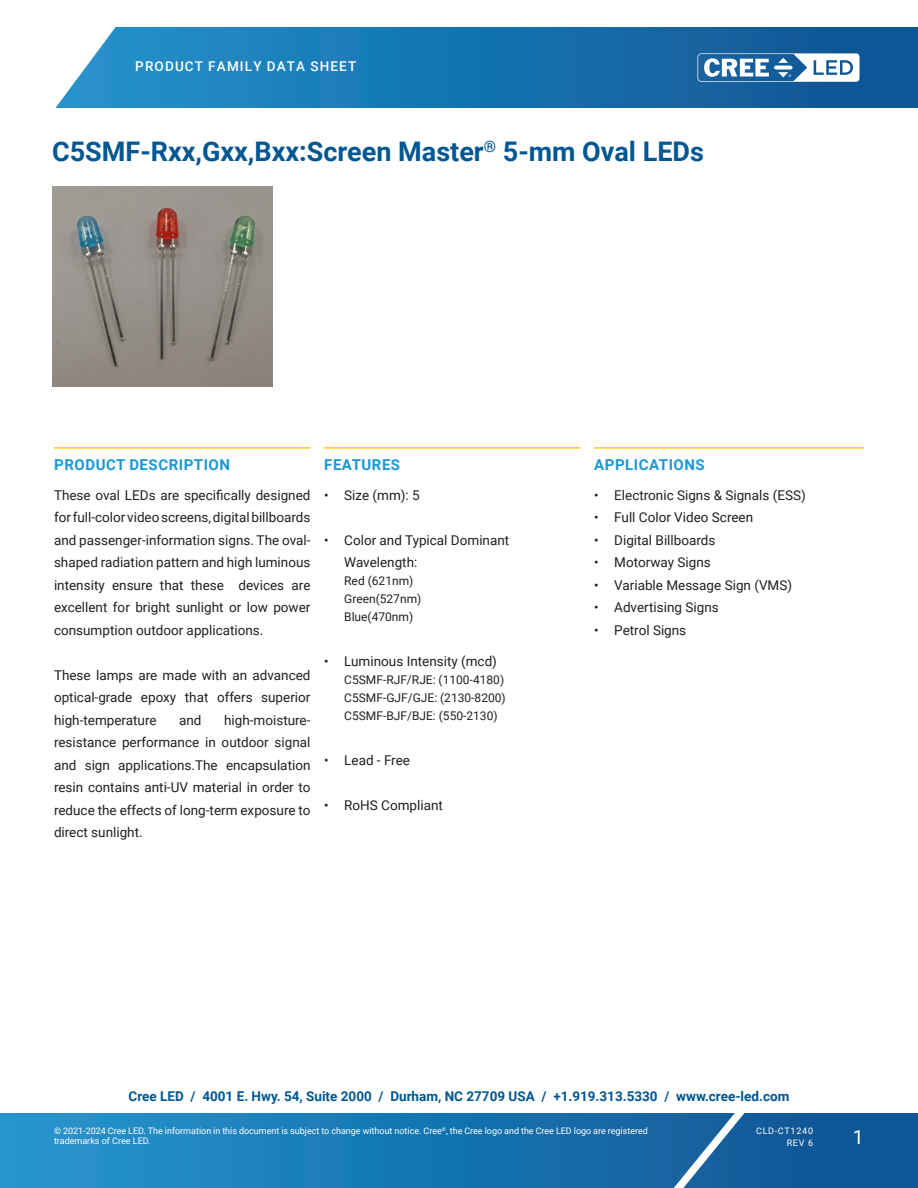
<style>
.page{position:relative;width:918px;height:1188px;background:#fff}
.page>*{position:absolute;margin:0;border:0;box-sizing:border-box;transform-origin:0 0}
.doc_title{font:700 27px "Roboto";color:#015792}
.t1{font:19.5px "Roboto";color:#fff}
.Section_heading_top_rule{font:700 15px "Roboto";letter-spacing:.035em;color:#1a98d6}
.Text_justify{font:13.5px/22.5px "Roboto";color:#231f20;text-align:justify}
.t2{font:700 13.5px "Roboto";color:#015792}
.t3{font:500 13.5px "Roboto";letter-spacing:.085em;color:#fff}
.bullet_2{font:12px "Roboto";color:#231f20}
.t4{font:9px/10.8px "Roboto";color:#fff}
.t5{font:9px/12px "Roboto";letter-spacing:.085em;color:#fff;text-align:right}
</style>
<div class="page">
<svg style="left:0;top:1113px;width:918px;height:75px;background:#1876b2"></svg>
<svg style="left:644px;top:1113px;width:117px;height:75px;background:#296da6"></svg>
<svg style="left:55px;top:27px;width:863px;height:81px;background:#2078b2"></svg>
<svg style="left:697px;top:53px;width:162px;height:29px"></svg>
<hr style="left:54px;top:447px;width:256px;height:2px;background:#fece08">
<hr style="left:324px;top:447px;width:256px;height:2px;background:#fece08">
<hr style="left:594px;top:447px;width:270px;height:2px;background:#fece08">
<img style="left:52px;top:187px;width:220px;height:199px">
<p class="t3" style="left:135px;top:57px;width:222px">PRODUCT FAMILY DATA SHEET</p>
<p class="doc_title" style="left:52px;top:132px;width:653px">C5SMF-Rxx,Gxx,Bxx:Screen Master<sup>®</sup> 5-mm Oval LEDs</p>
<p class="Section_heading_top_rule" style="left:54px;top:454px;width:177px">PRODUCT DESCRIPTION</p>
<p class="Text_justify" style="left:54px;top:483px;width:258px">These oval LEDs are specifically designed for full-color video screens, digital billboards and passenger-information signs. The oval&shy;shaped radiation pattern and high luminous intensity ensure that these devices are excellent for bright sunlight or low power consumption outdoor applications.</p>
<p class="Text_justify" style="left:54px;top:663px;width:258px">These lamps are made with an advanced optical-grade epoxy that offers superior high-temperature</p>
<p class="Text_justify" style="left:54px;top:708px;width:258px;text-indent:170px">high-moisture&shy;resistance performance in outdoor signal and sign applications.The encapsulation resin contains anti-UV material in order to reduce the effects of long-term exposure to direct sunlight.</p>
<p class="Text_justify" style="left:179px;top:708px;width:24px">and</p>
<p class="Section_heading_top_rule" style="left:324px;top:454px;width:77px">FEATURES</p>
<p class="Text_justify" style="left:324px;top:483px;width:97px">• Size (mm): 5</p>
<p class="Text_justify" style="left:344px;top:528px;width:167px;text-indent:-20px">• Color and Typical Dominant<br>Wavelength:</p>
<p class="bullet_2" style="left:344px;top:572px;width:71px">Red (621nm)</p>
<p class="bullet_2" style="left:344px;top:590px;width:79px">Green(527nm)</p>
<p class="bullet_2" style="left:344px;top:608px;width:71px">Blue(470nm)</p>
<p class="Text_justify" style="left:324px;top:649px;width:175px">• Luminous Intensity (mcd)</p>
<p class="bullet_2" style="left:344px;top:671px;width:161px">C5SMF-RJF/RJE: (1100-4180)</p>
<p class="bullet_2" style="left:344px;top:689px;width:163px">C5SMF-GJF/GJE: (2130-8200)</p>
<p class="bullet_2" style="left:344px;top:707px;width:155px">C5SMF-BJF/BJE: (550-2130)</p>
<p class="Text_justify" style="left:324px;top:748px;width:88px">• Lead - Free</p>
<p class="Text_justify" style="left:324px;top:793px;width:120px">• RoHS Compliant</p>
<p class="Section_heading_top_rule" style="left:594px;top:454px;width:112px">APPLICATIONS</p>
<p class="Text_justify" style="left:594px;top:483px;width:213px">• Electronic Signs &amp; Signals (ESS)</p>
<p class="Text_justify" style="left:594px;top:505px;width:161px">• Full Color Video Screen</p>
<p class="Text_justify" style="left:594px;top:528px;width:123px">• Digital Billboards</p>
<p class="Text_justify" style="left:594px;top:550px;width:118px">• Motorway Signs</p>
<p class="Text_justify" style="left:594px;top:573px;width:200px">• Variable Message Sign (VMS)</p>
<p class="Text_justify" style="left:594px;top:595px;width:126px">• Advertising Signs</p>
<p class="Text_justify" style="left:594px;top:618px;width:94px">• Petrol Signs</p>
<p class="t2" style="left:129px;top:1087px;width:662px">Cree LED / 4001 E. Hwy. 54, Suite 2000 / Durham, NC 27709 USA / +1.919.313.5330 / www.cree-led.com</p>
<p class="t4" style="left:54px;top:1125px;width:595px">© 2021-2024 Cree LED. The information in this document is subject to change without notice. Cree<sup>®</sup>, the Cree logo and the Cree LED logo are registered trademarks of Cree LED.</p>
<p class="t5" style="left:756px;top:1124px;width:58px">CLD-CT1240<br>REV 6</p>
<h2 class="t1" style="left:853px;top:1123px;width:12px">1</h2>
</div>
